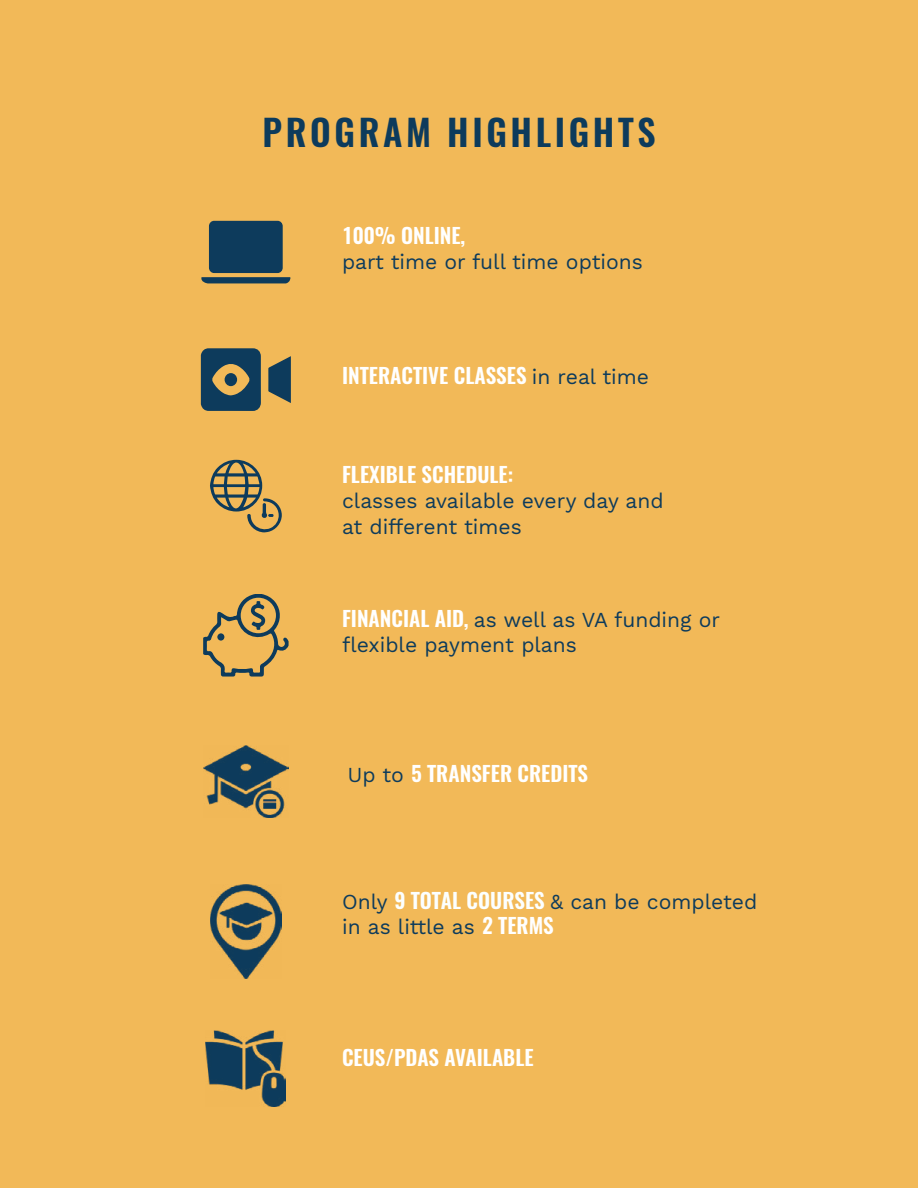
<style>
.page{position:relative;width:918px;height:1188px;background:#f2b958}
.page>*{position:absolute;margin:0;border:0;box-sizing:border-box;transform-origin:0 0}
.t1{font:600 36px "Oswald";letter-spacing:.1em;color:#0d3b5c}
.t2{font:21px/25.5px "Work Sans";color:#0d3b5c}
.t3{font:600 21px "Oswald";color:#fff}
.s1{font-family:"Work Sans";font-weight:400;color:#0d3b5c}
.s2{font-family:"Oswald";font-weight:600;color:#fff}
.s3{font-family:"Oswald";font-weight:600;color:#fcffff}
</style>
<div class="page">
<svg style="left:201px;top:221px;width:90px;height:62px"></svg>
<svg style="left:201px;top:348px;width:60px;height:63px"></svg>
<svg style="left:268px;top:356px;width:23px;height:47px"></svg>
<div style="left:225px;top:373px;width:12px;height:13px;background:#0d3b5c;border-radius:50%"></div>
<svg style="left:210px;top:460px;width:72px;height:72px"></svg>
<svg style="left:203px;top:594px;width:86px;height:83px"></svg>
<img style="left:204px;top:745px;width:84px;height:73px">
<img style="left:206px;top:1031px;width:80px;height:76px">
<img style="left:210px;top:884px;width:72px;height:94px">
<h1 class="t1" style="left:263px;top:107px;width:395px">PROGRAM HIGHLIGHTS</h1>
<p class="t3" style="left:342px;top:221px;width:125px">100% ONLINE,</p>
<p class="t2" style="left:342px;top:250px;width:302px">part time or full time options</p>
<p class="t3" style="left:342px;top:360px;width:308px">INTERACTIVE CLASSES <span class="s1">in real time</span></p>
<p class="t3" style="left:342px;top:460px;width:173px">FLEXIBLE SCHEDULE:</p>
<p class="t2" style="left:342px;top:489px;width:323px">classes available every day and at different times</p>
<p class="t2" style="left:342px;top:608px;width:380px"><span class="s2">FINANCIAL AID,</span> as well as VA funding or flexible payment plans</p>
<p class="t3" style="left:347px;top:759px;width:242px"><span class="s1">Up to</span> 5 TRANSFER CREDITS</p>
<p class="t2" style="left:342px;top:890px;width:417px">Only <span class="s3">9 TOTAL COURSES</span> &amp; can be completed in as little as <span class="s2">2 TERMS</span></p>
<p class="t3" style="left:342px;top:1043px;width:193px">CEUS/PDAS AVAILABLE</p>
</div>
